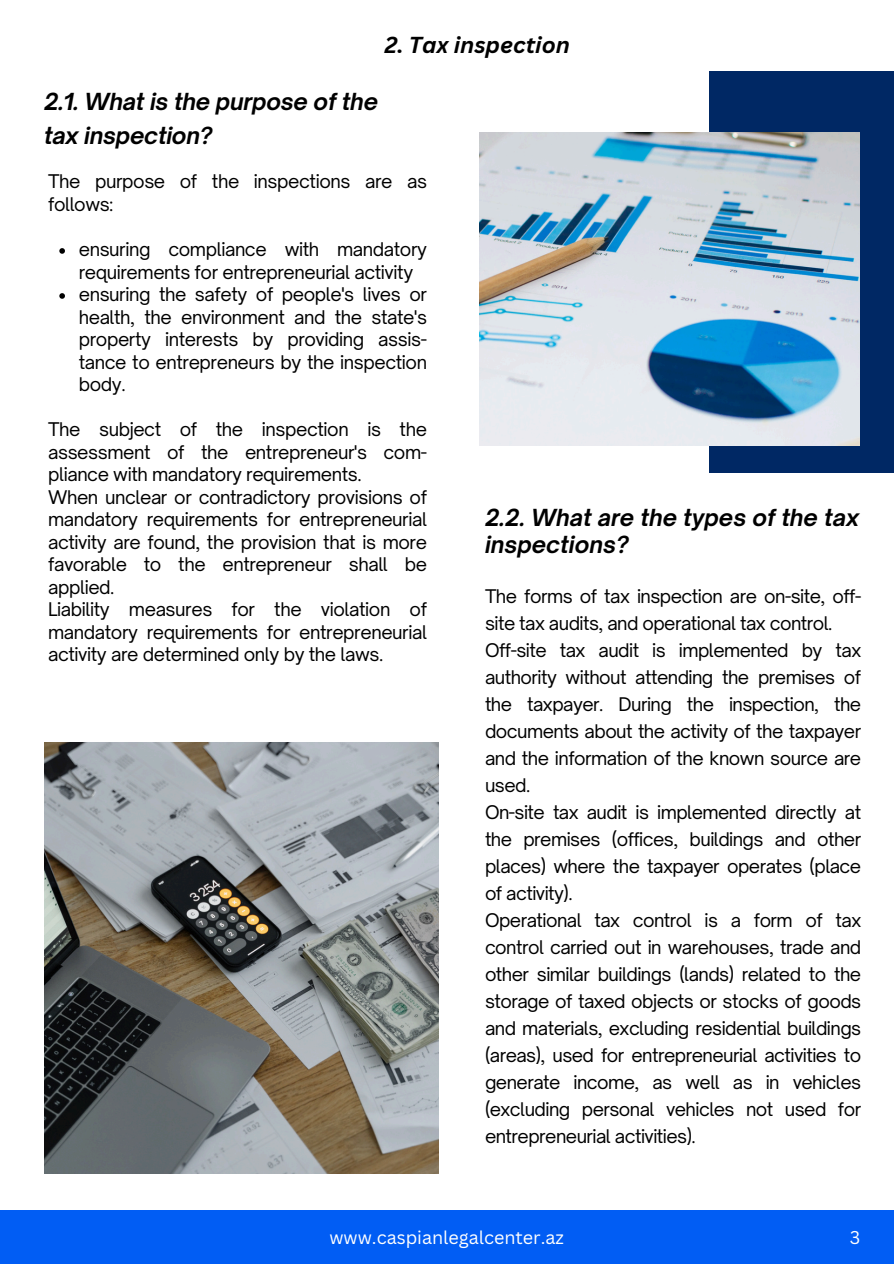
<style>
.page{position:relative;width:894px;height:1264px;background:#fff}
.page>*{position:absolute;margin:0;border:0;box-sizing:border-box;transform-origin:0 0}
.t1{font:italic 700 22.5px/34.8px "Open Sauce One";letter-spacing:-.005em;color:#000}
.t2{font:italic 700 22.5px "Canva Sans";color:#000}
.t3{font:18px/27px "Open Sauce One";letter-spacing:-.025em;color:#000;text-align:justify}
.t4{font:18px "Canva Sans";color:#fff}
</style>
<div class="page">
<div style="left:0;top:1209px;width:893px;height:54px;background:#015df4"></div>
<svg style="left:66px;top:1173px;width:217px;height:1px"></svg>
<img style="left:44px;top:742px;width:394px;height:431px">
<svg style="left:59px;top:248px;width:6px;height:6px"></svg>
<svg style="left:59px;top:293px;width:6px;height:6px"></svg>
<div style="left:708px;top:72px;width:185px;height:401px;background:#002864"></div>
<img style="left:479px;top:133px;width:380px;height:312px">
<h1 class="t2" style="left:385px;top:29px;width:186px">2. Tax inspection</h1>
<h1 class="t1" style="left:44px;top:84px;width:335px">2.1. What is the purpose of the tax inspection?</h1>
<p class="t3" style="left:48px;top:170px;width:380px;line-height:22.5px">The purpose of the inspections are as follows:</p>
<p class="t3" style="left:79px;top:238px;width:350px;line-height:22.5px">ensuring compliance with mandatory requirements for entrepreneurial activity</p>
<p class="t3" style="left:79px;top:283px;width:350px;line-height:22.5px">ensuring the safety of people's lives or health, the environment and the state's property interests by providing assis&shy;tance to entrepreneurs by the inspection body.</p>
<p class="t3" style="left:48px;top:418px;width:380px;line-height:22.5px">The subject of the inspection is the assessment of the entrepreneur's com&shy;pliance with mandatory requirements.</p>
<p class="t3" style="left:48px;top:485px;width:380px;line-height:22.5px">When unclear or contradictory provisions of mandatory requirements for entrepreneurial activity are found, the provision that is more favorable to the entrepreneur shall be applied.</p>
<p class="t3" style="left:48px;top:598px;width:380px;line-height:22.5px">Liability measures for the violation of mandatory requirements for entrepreneurial activity are determined only by the laws.</p>
<p class="t1" style="left:485px;top:503px;width:375px;line-height:27px">2.2. What are the types of the tax inspections?</p>
<p class="t3" style="left:485px;top:582px;width:377px">The forms of tax inspection are on-site, off&shy;site tax audits, and operational tax control.</p>
<p class="t3" style="left:485px;top:636px;width:377px">Off-site tax audit is implemented by tax authority without attending the premises of the taxpayer. During the inspection, the documents about the activity of the taxpayer and the information of the known source are used.</p>
<p class="t3" style="left:485px;top:798px;width:377px">On-site tax audit is implemented directly at the premises (offices, buildings and other places) where the taxpayer operates (place of activity).</p>
<p class="t3" style="left:485px;top:906px;width:377px">Operational tax control is a form of tax control carried out in warehouses, trade and other similar buildings (lands) related to the storage of taxed objects or stocks of goods and materials, excluding residential buildings (areas), used for entrepreneurial activities to generate income, as well as in vehicles (excluding personal vehicles not used for entrepreneurial activities).</p>
<p class="t4" style="left:329px;top:1224px;width:236px">www.caspianlegalcenter.az</p>
<p class="t4" style="left:849px;top:1224px;width:12px">3</p>
</div>
